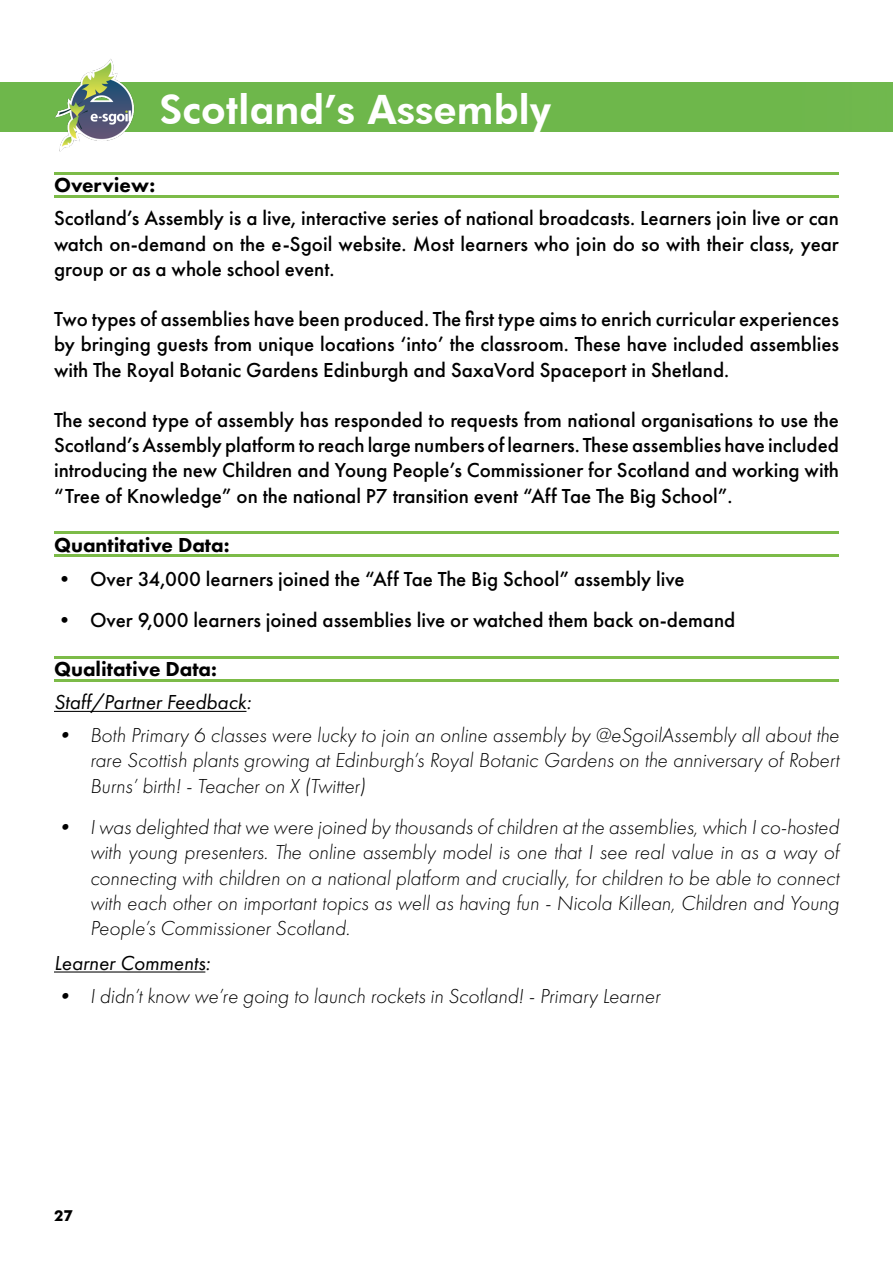
<style>
.page{position:relative;width:893px;height:1263px;background:#fff}
.page>*{position:absolute;margin:0;border:0;box-sizing:border-box;transform-origin:0 0}
.t1{font:800 40.5px "Futura BT";color:#fff}
.t2{font:500 21px/25.2px "Futura PT";color:#000;text-align:justify}
.t3{font:italic 300 21px/25.2px "Futura PT";color:#000;text-align:justify}
.t4{font:800 21px "Futura PT";color:#000}
.t5{font:italic 21px "Futura PT";color:#000}
.t6{font:700 15px "Futura";color:#000}
</style>
<div class="page">
<div style="left:0;top:82px;width:893px;height:50px;background:#6eb74b"></div>
<img style="left:55px;top:59px;width:80px;height:93px">
<hr style="left:54px;top:711px;width:192px;height:1px;background:#000">
<hr style="left:54px;top:971px;width:151px;height:1px;background:#000">
<hr style="left:54px;top:172px;width:785px;height:3px;background:#7cbb48">
<hr style="left:54px;top:195px;width:785px;height:3px;background:#7cbb48">
<hr style="left:54px;top:531px;width:785px;height:3px;background:#7cbb48">
<hr style="left:54px;top:554px;width:785px;height:3px;background:#7cbb48">
<hr style="left:54px;top:656px;width:785px;height:3px;background:#7cbb48">
<hr style="left:54px;top:679px;width:785px;height:3px;background:#7cbb48">
<h1 class="t1" style="left:160px;top:85px;width:393px">Scotland’s Assembly</h1>
<p class="t4" style="left:54px;top:172px;width:103px">Overview:</p>
<p class="t2" style="left:54px;top:206px;width:786px">Scotland’s Assembly is a live, interactive series of national broadcasts. Learners join live or can watch on-demand on the e-Sgoil website. Most learners who join do so with their class, year group or as a whole school event.</p>
<p class="t2" style="left:54px;top:307px;width:786px">Two types of assemblies have been produced. The first type aims to enrich curricular experiences by bringing guests from unique locations ‘into’ the classroom. These have included assemblies with The Royal Botanic Gardens Edinburgh and SaxaVord Spaceport in Shetland.</p>
<p class="t2" style="left:54px;top:407px;width:786px">The second type of assembly has responded to requests from national organisations to use the Scotland’s Assembly platform to reach large numbers of learners. These assemblies have included introducing the new Children and Young People’s Commissioner for Scotland and working with “Tree of Knowledge” on the national P7 transition event “Aff Tae The Big School”.</p>
<p class="t4" style="left:54px;top:532px;width:177px">Quantitative Data:</p>
<p class="t2" style="left:54px;top:566px;width:632px">• Over 34,000 learners joined the “Aff Tae The Big School” assembly live</p>
<p class="t2" style="left:54px;top:608px;width:683px">• Over 9,000 learners joined assemblies live or watched them back on-demand</p>
<p class="t4" style="left:54px;top:656px;width:164px">Qualitative Data:</p>
<p class="t5" style="left:54px;top:690px;width:199px">Staff/Partner Feedback:</p>
<p class="t3" style="left:90px;top:723px;width:751px;text-indent:-36px">• Both Primary 6 classes were lucky to join an online assembly by @eSgoilAssembly all about the rare Scottish plants growing at Edinburgh’s Royal Botanic Gardens on the anniversary of Robert Burns’ birth! - Teacher on X (Twitter)</p>
<p class="t3" style="left:90px;top:815px;width:751px;text-indent:-36px">• I was delighted that we were joined by thousands of children at the assemblies, which I co-hosted with young presenters. The online assembly model is one that I see real value in as a way of connecting with children on a national platform and crucially, for children to be able to connect with each other on important topics as well as having fun - Nicola Killean, Children and Young People’s Commissioner Scotland.</p>
<p class="t5" style="left:54px;top:950px;width:158px">Learner Comments:</p>
<p class="t3" style="left:54px;top:983px;width:608px">• I didn’t know we’re going to launch rockets in Scotland! - Primary Learner</p>
<p class="t6" style="left:54px;top:1204px;width:20px">27</p>
</div>
